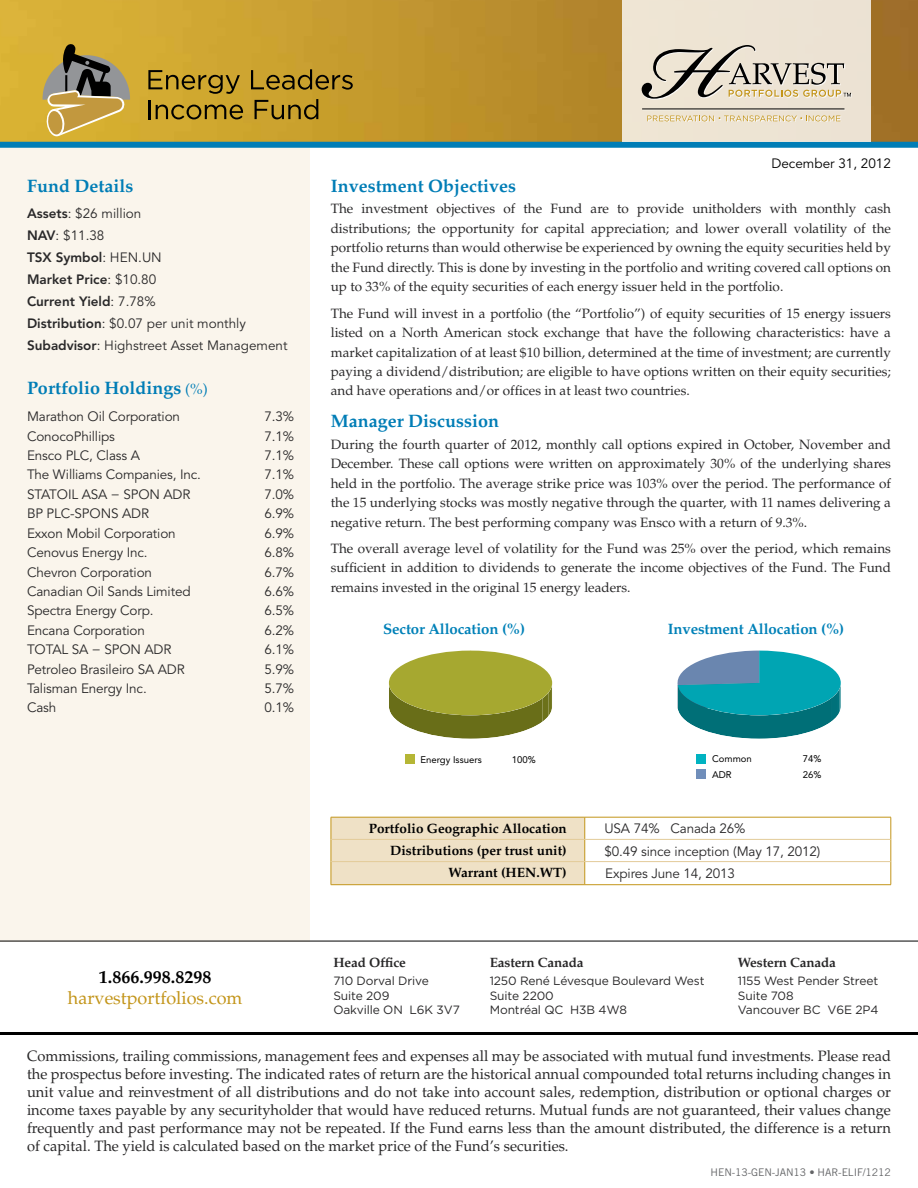
<style>
.page{position:relative;width:918px;height:1188px;background:#fff}
.page>*{position:absolute;margin:0;border:0;box-sizing:border-box;transform-origin:0 0}
.t1{font:700 18px "Palatino LT Std";color:#007db6}
.t2{font:18px "Palatino LT Std";color:#c3951a}
.t3{font:700 18px "Palatino LT Std";color:#000}
.t4{font:15px/18px "Palatino LT Std";color:#292829;text-align:justify}
.t5{font:700 15px "Palatino LT Std";letter-spacing:-.01em;color:#0081b8}
.t6{font:13.5px/19.5px "Palatino LT Std";color:#292829;text-align:justify}
.t7{font:13.5px/21.9px "Avenir LT Std";letter-spacing:-.01em;color:#292829}
.t8{font:700 13.5px "Palatino LT Std";color:#000}
.t9{font:700 13.5px "Palatino LT Std";letter-spacing:-.01em;color:#292829}
.t10{font:13.5px "Avenir LT Std";color:#000}
.t11{font:12px/14.4px "Gotham";letter-spacing:-.01em;color:#292829}
.t12{font:10.5px "Trade Gothic LT Std";letter-spacing:-.01em;color:#636466}
.t13{font:9.6px "Avenir LT Std";color:#000}
.s1{font-weight:800}
.s2{font-weight:400;font-size:15px}
</style>
<div class="page">
<div style="left:0;top:146px;width:310px;height:795px;background:#faf5ec"></div>
<hr style="left:0;top:1032px;width:918px;height:3px;background:#000">
<hr style="left:0;top:941px;width:918px;height:1px;background:#000">
<img style="left:0;top:0;width:918px;height:142px">
<div style="left:0;top:142px;width:918px;height:6px;background:#007db6"></div>
<div style="left:622px;top:0;width:249px;height:142px;background:#ede4d3"></div>
<svg style="left:642px;top:94px;width:210px;height:28px"></svg>
<svg style="left:642px;top:45px;width:209px;height:54px"></svg>
<svg style="left:647px;top:115px;width:193px;height:6px"></svg>
<hr style="left:642px;top:109px;width:202px;height:1px;background:#000">
<div style="left:405px;top:754px;width:9px;height:10px;background:#b5b635"></div>
<svg style="left:389px;top:651px;width:163px;height:88px;background:#a4a64b"></svg>
<svg style="left:678px;top:651px;width:163px;height:88px;background:#39a0ae"></svg>
<div style="left:697px;top:754px;width:9px;height:9px;background:#00b3c1"></div>
<div style="left:697px;top:769px;width:9px;height:9px;background:#708eba"></div>
<hr style="left:585px;top:817px;width:306px;height:1px;background:#c3951a">
<div style="left:331px;top:817px;width:255px;height:67px;background:#efe1c6"></div>
<svg style="left:891px;top:817px;width:1px;height:68px"></svg>
<hr style="left:331px;top:884px;width:254px;height:1px;background:#c3951a">
<hr style="left:585px;top:884px;width:306px;height:1px;background:#c3951a">
<hr style="left:331px;top:839px;width:254px;height:1px;background:#e3cb99">
<hr style="left:585px;top:839px;width:306px;height:1px;background:#e3cb99">
<hr style="left:331px;top:861px;width:254px;height:1px;background:#e3cb99">
<hr style="left:585px;top:861px;width:306px;height:1px;background:#e3cb99">
<svg style="left:43px;top:43px;width:87px;height:94px;background:#aa9251"></svg>
<svg style="left:148px;top:70px;width:92px;height:24px;background:#a18125"></svg>
<svg style="left:251px;top:69px;width:102px;height:21px;background:#967722"></svg>
<svg style="left:149px;top:100px;width:94px;height:19px;background:#9b7d23"></svg>
<svg style="left:255px;top:99px;width:63px;height:20px"></svg>
<h1 class="t1" style="left:27px;top:175px;width:108px">Fund Details</h1>
<p class="t7" style="left:27px;top:203px;width:262px"><span class="s1">Assets</span>: $26 million<br><span class="s1">NAV</span>: $11.38<br><span class="s1">TSX Symbol</span>: HEN.UN<br><span class="s1">Market Price</span>: $10.80<br><span class="s1">Current Yield</span>: 7.78%<br><span class="s1">Distribution</span>: $0.07 per unit monthly<br><span class="s1">Subadvisor</span>: Highstreet Asset Management</p>
<h1 class="t1" style="left:27px;top:378px;width:182px">Portfolio Holdings <span class="s2">(%)</span></h1>
<p class="t7" style="left:27px;top:406px;width:155px">Marathon Oil Corporation</p>
<p class="t7" style="left:264px;top:406px;width:31px">7.3%</p>
<p class="t7" style="left:27px;top:425px;width:89px">ConocoPhillips</p>
<p class="t7" style="left:264px;top:425px;width:31px">7.1%</p>
<p class="t7" style="left:27px;top:445px;width:115px">Ensco PLC, Class A</p>
<p class="t7" style="left:264px;top:445px;width:31px">7.1%</p>
<p class="t7" style="left:27px;top:464px;width:176px">The Williams Companies, Inc.</p>
<p class="t7" style="left:264px;top:464px;width:31px">7.1%</p>
<p class="t7" style="left:27px;top:484px;width:165px">STATOIL ASA − SPON ADR</p>
<p class="t7" style="left:264px;top:484px;width:31px">7.0%</p>
<p class="t7" style="left:27px;top:503px;width:124px">BP PLC-SPONS ADR</p>
<p class="t7" style="left:264px;top:503px;width:31px">6.9%</p>
<p class="t7" style="left:27px;top:522px;width:150px">Exxon Mobil Corporation</p>
<p class="t7" style="left:264px;top:522px;width:31px">6.9%</p>
<p class="t7" style="left:27px;top:542px;width:122px">Cenovus Energy Inc.</p>
<p class="t7" style="left:264px;top:542px;width:31px">6.8%</p>
<p class="t7" style="left:27px;top:561px;width:127px">Chevron Corporation</p>
<p class="t7" style="left:264px;top:561px;width:31px">6.7%</p>
<p class="t7" style="left:27px;top:581px;width:165px">Canadian Oil Sands Limited</p>
<p class="t7" style="left:264px;top:581px;width:31px">6.6%</p>
<p class="t7" style="left:27px;top:600px;width:128px">Spectra Energy Corp.</p>
<p class="t7" style="left:264px;top:600px;width:31px">6.5%</p>
<p class="t7" style="left:27px;top:620px;width:119px">Encana Corporation</p>
<p class="t7" style="left:264px;top:620px;width:31px">6.2%</p>
<p class="t7" style="left:27px;top:639px;width:146px">TOTAL SA − SPON ADR</p>
<p class="t7" style="left:264px;top:639px;width:31px">6.1%</p>
<p class="t7" style="left:27px;top:658px;width:159px">Petroleo Brasileiro SA ADR</p>
<p class="t7" style="left:264px;top:658px;width:31px">5.9%</p>
<p class="t7" style="left:27px;top:678px;width:121px">Talisman Energy Inc.</p>
<p class="t7" style="left:264px;top:678px;width:31px">5.7%</p>
<p class="t7" style="left:27px;top:697px;width:31px">Cash</p>
<p class="t7" style="left:264px;top:697px;width:31px">0.1%</p>
<h1 class="t3" style="left:99px;top:966px;width:114px">1.866.998.8298</h1>
<h1 class="t2" style="left:68px;top:988px;width:176px">harvestportfolios.com</h1>
<p class="t10" style="left:771px;top:155px;width:121px">December 31, 2012</p>
<h1 class="t1" style="left:331px;top:175px;width:187px">Investment Objectives</h1>
<p class="t6" style="left:331px;top:199px;width:562px">The investment objectives of the Fund are to provide unitholders with monthly cash distributions; the opportunity for capital appreciation; and lower overall volatility of the portfolio returns than would otherwise be experienced by owning the equity securities held by the Fund directly. This is done by investing in the portfolio and writing covered call options on up to 33% of the equity securities of each energy issuer held in the portfolio.</p>
<p class="t6" style="left:331px;top:303px;width:562px">The Fund will invest in a portfolio (the “Portfolio”) of equity securities of 15 energy issuers listed on a North American stock exchange that have the following characteristics: have a market capitalization of at least $10 billion, determined at the time of investment; are currently paying a dividend/distribution; are eligible to have options written on their equity securities; and have operations and/or offices in at least two countries.</p>
<h1 class="t1" style="left:331px;top:410px;width:170px">Manager Discussion</h1>
<p class="t6" style="left:331px;top:435px;width:562px">During the fourth quarter of 2012, monthly call options expired in October, November and December. These call options were written on approximately 30% of the underlying shares held in the portfolio. The average strike price was 103% over the period. The performance of the 15 underlying stocks was mostly negative through the quarter, with 11 names delivering a negative return. The best performing company was Ensco with a return of 9.3%.</p>
<p class="t6" style="left:331px;top:539px;width:562px">The overall average level of volatility for the Fund was 25% over the period, which remains sufficient in addition to dividends to generate the income objectives of the Fund. The Fund remains invested in the original 15 energy leaders.</p>
<p class="t5" style="left:383px;top:620px;width:143px">Sector Allocation (%)</p>
<p class="t5" style="left:668px;top:620px;width:178px">Investment Allocation (%)</p>
<p class="t13" style="left:420px;top:754px;width:63px">Energy Issuers</p>
<p class="t13" style="left:512px;top:754px;width:25px">100%</p>
<p class="t13" style="left:712px;top:753px;width:41px">Common</p>
<p class="t13" style="left:803px;top:753px;width:20px">74%</p>
<p class="t13" style="left:712px;top:769px;width:21px">ADR</p>
<p class="t13" style="left:803px;top:769px;width:20px">26%</p>
<p class="t8" style="left:369px;top:821px;width:199px">Portfolio Geographic Allocation</p>
<p class="t7" style="left:604px;top:818px;width:143px">USA 74% Canada 26%</p>
<p class="t8" style="left:390px;top:843px;width:178px">Distributions (per trust unit)</p>
<p class="t7" style="left:604px;top:840px;width:217px">$0.49 since inception (May 17, 2012)</p>
<p class="t8" style="left:449px;top:865px;width:120px">Warrant (HEN.WT)</p>
<p class="t7" style="left:605px;top:863px;width:131px">Expires June 14, 2013</p>
<p class="t9" style="left:333px;top:954px;width:74px">Head Office</p>
<p class="t11" style="left:333px;top:974px;width:128px">710 Dorval Drive<br>Suite 209<br>Oakville ON L6K 3V7</p>
<p class="t9" style="left:490px;top:954px;width:95px">Eastern Canada</p>
<p class="t11" style="left:490px;top:974px;width:216px">1250 René Lévesque Boulevard West<br>Suite 2200<br>Montréal QC H3B 4W8</p>
<p class="t9" style="left:738px;top:954px;width:100px">Western Canada</p>
<p class="t11" style="left:738px;top:974px;width:142px">1155 West Pender Street<br>Suite 708<br>Vancouver BC V6E 2P4</p>
<p class="t4" style="left:27px;top:1047px;width:866px">Commissions, trailing commissions, management fees and expenses all may be associated with mutual fund investments. Please read the prospectus before investing. The indicated rates of return are the historical annual compounded total returns including changes in unit value and reinvestment of all distributions and do not take into account sales, redemption, distribution or optional charges or income taxes payable by any securityholder that would have reduced returns. Mutual funds are not guaranteed, their values change frequently and past performance may not be repeated. If the Fund earns less than the amount distributed, the difference is a return of capital. The yield is calculated based on the market price of the Fund’s securities.</p>
<p class="t12" style="left:711px;top:1166px;width:182px">HEN-13-GEN-JAN13 • HAR-ELIF/1212</p>
</div>
